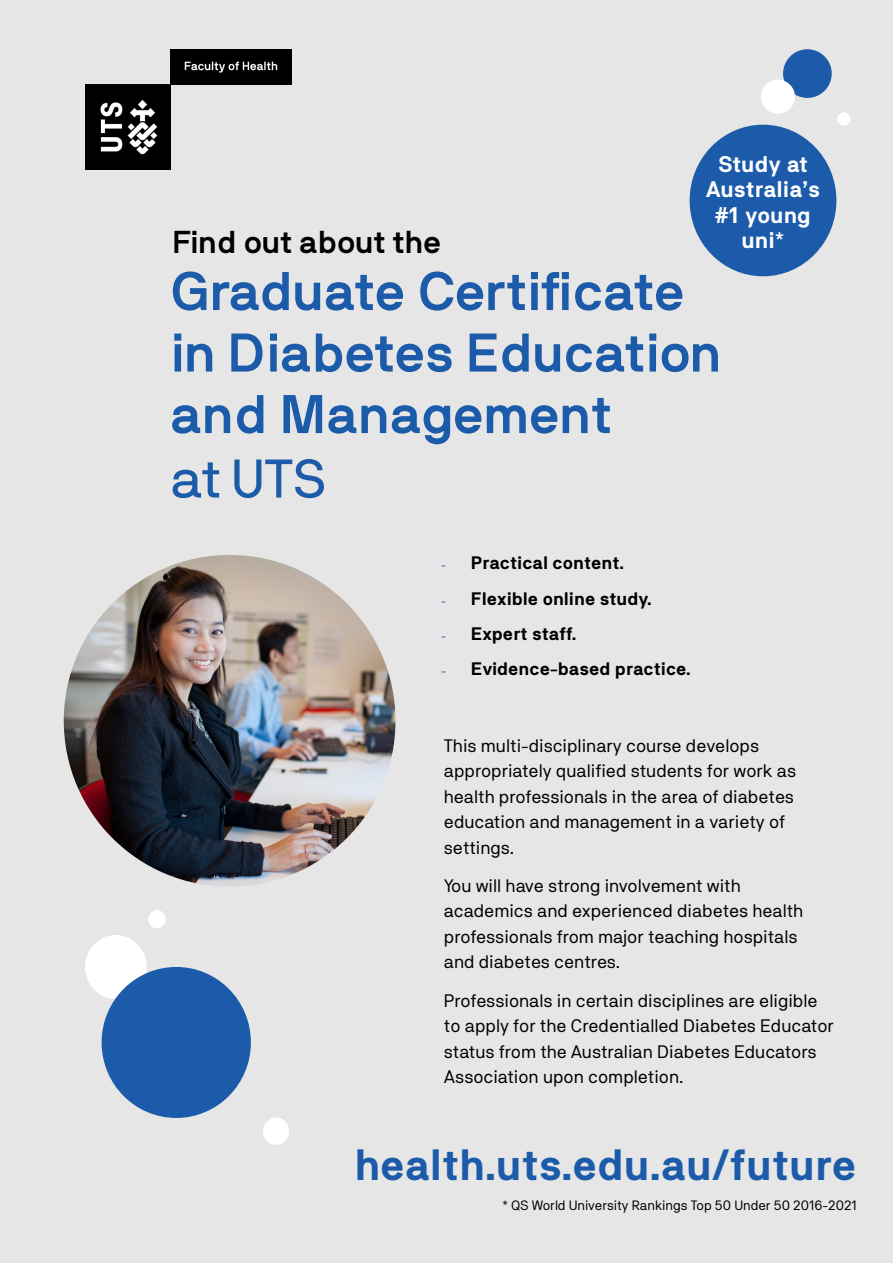
<style>
.page{position:relative;width:893px;height:1263px;background:#e5e6e5}
.page>*{position:absolute;margin:0;border:0;box-sizing:border-box;transform-origin:0 0}
.t1{font:700 54px/61.5px "NB International Pro";color:#1c5aaa}
.t2{font:54px "NB International Pro";color:#1c5aaa}
.t3{font:700 43.5px "NB Akademie Std";color:#1c5aaa}
.t4{font:700 31.5px "NB International Pro";color:#000}
.t5{font:700 22.5px/25.5px "NB Akademie Std";color:#fff;text-align:center}
.t6{font:18px/25.5px "NB Akademie Std";color:#000}
.t7{font:700 18px "NB Akademie Std";color:#000}
.t8{font:13.5px "NB Akademie Std";color:#000}
.s1{font-weight:400;font-size:12px;color:#1c5aaa}
</style>
<div class="page">
<img style="left:64px;top:555px;width:331px;height:332px;border-radius:166px">
<div style="left:837px;top:112px;width:13px;height:14px;background:#fff;border-radius:50%"></div>
<div style="left:783px;top:49px;width:49px;height:49px;background:#1c5aaa;border-radius:50%"></div>
<div style="left:761px;top:80px;width:34px;height:34px;background:#fff;border-radius:50%"></div>
<div style="left:690px;top:125px;width:146px;height:151px;background:#1c5aaa;border-radius:50%"></div>
<div style="left:85px;top:935px;width:62px;height:64px;background:#fff;border-radius:50%"></div>
<div style="left:148px;top:910px;width:18px;height:18px;background:#fff;border-radius:50%"></div>
<div style="left:263px;top:1117px;width:26px;height:28px;background:#fff;border-radius:50%"></div>
<div style="left:102px;top:967px;width:149px;height:151px;background:#1c5aaa;border-radius:50%"></div>
<img style="left:85px;top:85px;width:85px;height:85px">
<img style="left:170px;top:49px;width:122px;height:36px">
<p class="t5" style="left:706px;top:151px;width:116px">Study at<br>Australia’s #1 young uni*</p>
<h3 class="t4" style="left:173px;top:223px;width:270px">Find out about the</h3>
<h1 class="t1" style="left:171px;top:260px;width:553px">Graduate Certificate in Diabetes Education and Management</h1>
<h1 class="t2" style="left:171px;top:448px;width:157px">at UTS</h1>
<p class="t7" style="left:441px;top:553px;width:184px"><span class="s1">-</span> Practical content.</p>
<p class="t7" style="left:441px;top:588px;width:212px"><span class="s1">-</span> Flexible online study.</p>
<p class="t7" style="left:441px;top:623px;width:137px"><span class="s1">-</span> Expert staff.</p>
<p class="t7" style="left:441px;top:659px;width:251px"><span class="s1">-</span> Evidence-based practice.</p>
<p class="t6" style="left:444px;top:732px;width:354px">This multi-disciplinary course develops appropriately qualified students for work as health professionals in the area of diabetes education and management in a variety of settings.</p>
<p class="t6" style="left:444px;top:872px;width:361px">You will have strong involvement with academics and experienced diabetes health professionals from major teaching hospitals and diabetes centres.</p>
<p class="t6" style="left:444px;top:987px;width:392px">Professionals in certain disciplines are eligible to apply for the Credentialled Diabetes Educator status from the Australian Diabetes Educators Association upon completion.</p>
<h2 class="t3" style="left:354px;top:1140px;width:504px">health.uts.edu.au/future</h2>
<p class="t8" style="left:502px;top:1197px;width:356px">* QS World University Rankings Top 50 Under 50 2016-2021</p>
</div>
